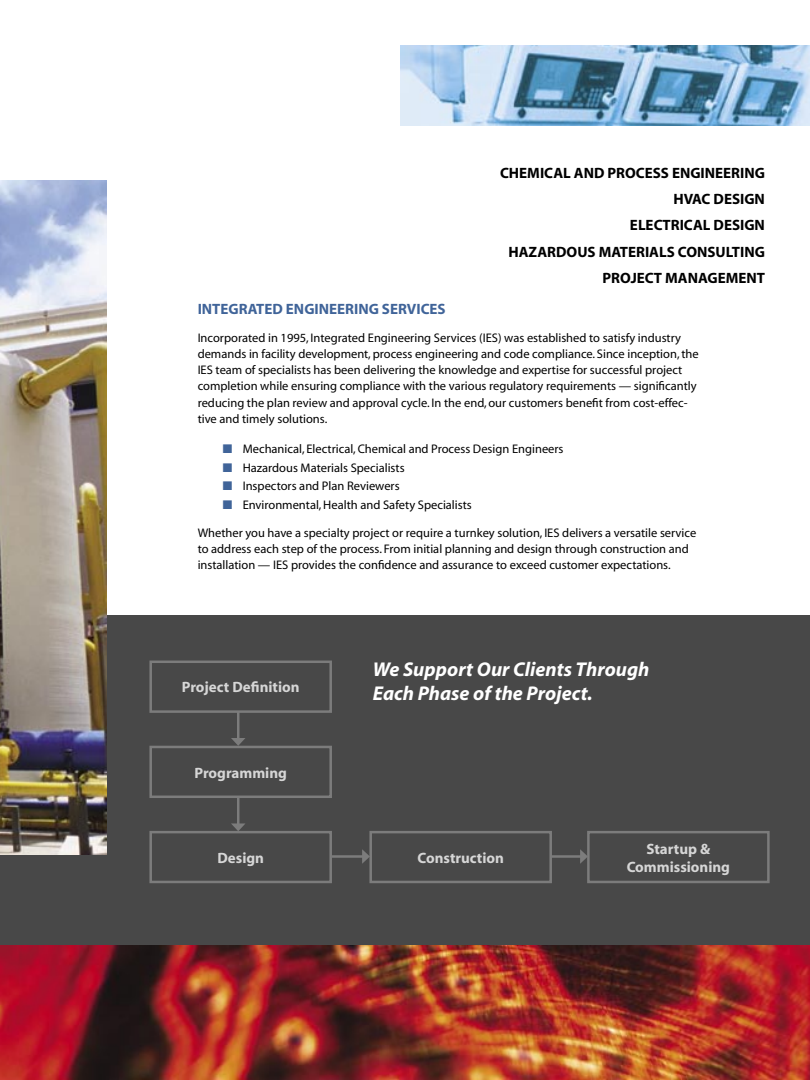
<style>
.page{position:relative;width:810px;height:1080px;background:#fff}
.page>*{position:absolute;margin:0;border:0;box-sizing:border-box;transform-origin:0 0}
.t1{font:italic 700 20px/24px "Myriad";color:#fff}
.t2{font:700 15px "Myriad";color:#000}
.t3{font:700 15px/18px "Myriad";color:#d6d6d6;text-align:center}
.t4{font:700 15px "Myriad";color:#406499}
.t5{font:12.5px/16.2px "Myriad";color:#000}
.s1{color:#406499}
</style>
<div class="page">
<div style="left:0;top:616px;width:810px;height:464px;background:#484848"></div>
<img style="left:0;top:180px;width:106px;height:675px">
<img style="left:400px;top:45px;width:410px;height:80px">
<img style="left:0;top:945px;width:810px;height:135px">
<div style="left:149px;top:661px;width:183px;height:52px;border:2px solid #7c7c7c"></div>
<div style="left:149px;top:746px;width:183px;height:52px;border:2px solid #7c7c7c"></div>
<div style="left:149px;top:831px;width:183px;height:52px;border:2px solid #7c7c7c"></div>
<div style="left:369px;top:831px;width:183px;height:52px;border:2px solid #7c7c7c"></div>
<div style="left:587px;top:831px;width:183px;height:52px;border:2px solid #7c7c7c"></div>
<hr style="left:237px;top:711px;width:2px;height:29px;background:#7c7c7c">
<svg style="left:231px;top:738px;width:15px;height:8px"></svg>
<hr style="left:237px;top:797px;width:2px;height:29px;background:#7c7c7c">
<svg style="left:231px;top:823px;width:14px;height:8px"></svg>
<hr style="left:332px;top:855px;width:32px;height:3px;background:#7c7c7c">
<svg style="left:362px;top:849px;width:8px;height:15px"></svg>
<hr style="left:550px;top:855px;width:32px;height:3px;background:#7c7c7c">
<svg style="left:580px;top:849px;width:8px;height:15px"></svg>
<p class="t2" style="left:500px;top:165px;width:266px">CHEMICAL AND PROCESS ENGINEERING</p>
<p class="t2" style="left:673px;top:191px;width:93px">HVAC DESIGN</p>
<p class="t2" style="left:630px;top:218px;width:137px">ELECTRICAL DESIGN</p>
<p class="t2" style="left:508px;top:244px;width:258px">HAZARDOUS MATERIALS CONSULTING</p>
<p class="t2" style="left:602px;top:270px;width:164px">PROJECT MANAGEMENT</p>
<p class="t4" style="left:198px;top:301px;width:250px">INTEGRATED ENGINEERING SERVICES</p>
<p class="t5" style="left:198px;top:330px;width:503px">Incorporated in 1995, Integrated Engineering Services (IES) was established to satisfy industry demands in facility development, process engineering and code compliance. Since inception, the IES team of specialists has been delivering the knowledge and expertise for successful project completion while ensuring compliance with the various regulatory requirements — significantly reducing the plan review and approval cycle. In the end, our customers benefit from cost-effec&shy;tive and timely solutions.</p>
<p class="t5" style="left:223px;top:441px;width:342px"><span class="s1">■</span> Mechanical, Electrical, Chemical and Process Design Engineers</p>
<p class="t5" style="left:223px;top:460px;width:183px"><span class="s1">■</span> Hazardous Materials Specialists</p>
<p class="t5" style="left:223px;top:479px;width:179px"><span class="s1">■</span> Inspectors and Plan Reviewers</p>
<p class="t5" style="left:223px;top:497px;width:251px"><span class="s1">■</span> Environmental, Health and Safety Specialists</p>
<p class="t5" style="left:198px;top:525px;width:500px">Whether you have a specialty project or require a turnkey solution, IES delivers a versatile service to address each step of the process. From initial planning and design through construction and installation — IES provides the confidence and assurance to exceed customer expectations.</p>
<p class="t3" style="left:182px;top:679px;width:119px">Project Definition</p>
<p class="t3" style="left:194px;top:764px;width:94px">Programming</p>
<p class="t1" style="left:373px;top:658px;width:278px">We Support Our Clients Through<br>Each Phase of the Project.</p>
<p class="t3" style="left:217px;top:849px;width:48px">Design</p>
<p class="t3" style="left:417px;top:849px;width:88px">Construction</p>
<p class="t3" style="left:627px;top:840px;width:105px">Startup &amp;<br>Commissioning</p>
</div>
